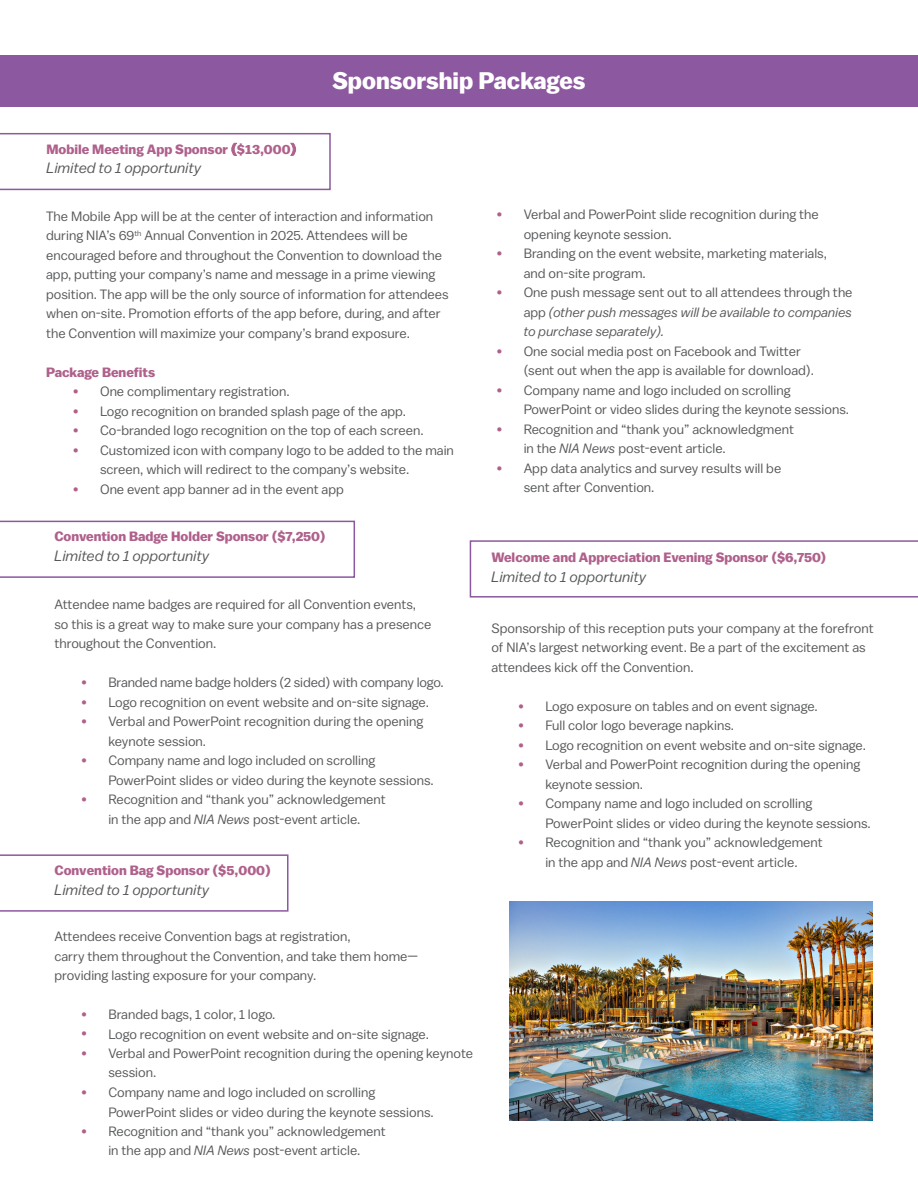
<style>
.page{position:relative;width:918px;height:1188px;background:#fff}
.page>*{position:absolute;margin:0;border:0;box-sizing:border-box;transform-origin:0 0}
.t1{font:700 24px "Balto";color:#fff}
.Default{font:italic 15px "Balto";color:#57585a}
.Default-2{font:13.5px/19.5px "Balto";color:#57585a}
.Default-3{font:700 13.5px "Balto";color:#af608b}
.t2{font:italic 13.5px/19.5px "Balto";color:#57585a;text-align:justify}
.s1{color:#af608b}
.s2{font-style:italic}
.s3{font-style:normal;color:#af608b}
.s4{font-style:normal}
</style>
<div class="page">
<div style="left:0;top:55px;width:918px;height:52px;background:#8c589f"></div>
<svg style="left:0;top:133px;width:331px;height:57px"></svg>
<div style="left:0;top:521px;width:355px;height:57px;border:2px solid #8c589f"></div>
<svg style="left:0;top:854px;width:289px;height:58px"></svg>
<svg style="left:470px;top:540px;width:448px;height:58px"></svg>
<img style="left:510px;top:902px;width:362px;height:219px">
<p class="t1" style="left:332px;top:66px;width:255px">Sponsorship Packages</p>
<p class="Default-3" style="left:46px;top:141px;width:251px">Mobile Meeting App Sponsor ($13,000)</p>
<p class="Default" style="left:46px;top:159px;width:156px">Limited to 1 opportunity</p>
<p class="Default-2" style="left:46px;top:206px;width:404px">The Mobile App will be at the center of interaction and information during NIA’s 69<sup>th</sup> Annual Convention in 2025. Attendees will be encouraged before and throughout the Convention to download the app, putting your company’s name and message in a prime viewing position. The app will be the only source of information for attendees when on-site. Promotion efforts of the app before, during, and after the Convention will maximize your company’s brand exposure.</p>
<p class="Default-3" style="left:46px;top:364px;width:111px">Package Benefits</p>
<p class="Default-2" style="left:73px;top:382px;width:218px"><span class="s1">•</span> One complimentary registration.</p>
<p class="Default-2" style="left:73px;top:401px;width:334px"><span class="s1">•</span> Logo recognition on branded splash page of the app.</p>
<p class="Default-2" style="left:73px;top:421px;width:352px"><span class="s1">•</span> Co-branded logo recognition on the top of each screen.</p>
<p class="Default-2" style="left:100px;top:440px;width:355px;text-indent:-27px"><span class="s1">•</span> Customized icon with company logo to be added to the main screen, which will redirect to the company’s website.</p>
<p class="Default-2" style="left:73px;top:479px;width:272px"><span class="s1">•</span> One event app banner ad in the event app</p>
<p class="Default-3" style="left:54px;top:528px;width:273px">Convention Badge Holder Sponsor ($7,250)</p>
<p class="Default" style="left:54px;top:546px;width:156px">Limited to 1 opportunity</p>
<p class="Default-2" style="left:54px;top:595px;width:379px">Attendee name badges are required for all Convention events, so this is a great way to make sure your company has a presence throughout the Convention.</p>
<p class="Default-2" style="left:81px;top:673px;width:364px"><span class="s1">•</span> Branded name badge holders (2 sided) with company logo.</p>
<p class="Default-2" style="left:81px;top:692px;width:349px"><span class="s1">•</span> Logo recognition on event website and on-site signage.</p>
<p class="Default-2" style="left:108px;top:712px;width:316px;text-indent:-27px"><span class="s1">•</span> Verbal and PowerPoint recognition during the opening keynote session.</p>
<p class="Default-2" style="left:108px;top:751px;width:327px;text-indent:-27px"><span class="s1">•</span> Company name and logo included on scrolling<br>PowerPoint slides or video during the keynote sessions.</p>
<p class="Default-2" style="left:81px;top:790px;width:306px;text-align:center"><span class="s1">•</span> Recognition and “thank you” acknowledgement in the app and <span class="s2">NIA News</span> post-event article.</p>
<p class="Default-3" style="left:54px;top:862px;width:218px">Convention Bag Sponsor ($5,000)</p>
<p class="Default" style="left:54px;top:880px;width:156px">Limited to 1 opportunity</p>
<p class="Default-2" style="left:54px;top:926px;width:365px">Attendees receive Convention bags at registration,<br>carry them throughout the Convention, and take them home— providing lasting exposure for your company.</p>
<p class="Default-2" style="left:81px;top:1004px;width:196px"><span class="s1">•</span> Branded bags, 1 color, 1 logo.</p>
<p class="Default-2" style="left:81px;top:1024px;width:349px"><span class="s1">•</span> Logo recognition on event website and on-site signage.</p>
<p class="Default-2" style="left:108px;top:1043px;width:366px;text-indent:-27px"><span class="s1">•</span> Verbal and PowerPoint recognition during the opening keynote session.</p>
<p class="Default-2" style="left:108px;top:1082px;width:327px;text-indent:-27px"><span class="s1">•</span> Company name and logo included on scrolling<br>PowerPoint slides or video during the keynote sessions.</p>
<p class="Default-2" style="left:81px;top:1121px;width:306px;text-align:center"><span class="s1">•</span> Recognition and “thank you” acknowledgement in the app and <span class="s2">NIA News</span> post-event article.</p>
<p class="Default-2" style="left:524px;top:205px;width:297px;text-indent:-27px"><span class="s1">•</span> Verbal and PowerPoint slide recognition during the opening keynote session.</p>
<p class="Default-2" style="left:524px;top:244px;width:305px;text-indent:-27px"><span class="s1">•</span> Branding on the event website, marketing materials, and on-site program.</p>
<p class="t2" style="left:524px;top:283px;width:330px;text-indent:-27px"><span class="s3">•</span> <span class="s4">One push message sent out to all attendees through the app</span> (other push messages will be available to companies to purchase separately).</p>
<p class="Default-2" style="left:524px;top:341px;width:292px;text-indent:-27px"><span class="s1">•</span> One social media post on Facebook and Twitter (sent out when the app is available for download).</p>
<p class="Default-2" style="left:524px;top:380px;width:327px;text-indent:-27px"><span class="s1">•</span> Company name and logo included on scrolling<br>PowerPoint or video slides during the keynote sessions.</p>
<p class="Default-2" style="left:524px;top:419px;width:272px;text-indent:-27px"><span class="s1">•</span> Recognition and “thank you” acknowledgment in the <span class="s2">NIA News</span> post-event article.</p>
<p class="Default-2" style="left:524px;top:458px;width:259px;text-indent:-27px"><span class="s1">•</span> App data analytics and survey results will be sent after Convention.</p>
<p class="Default-3" style="left:491px;top:549px;width:336px">Welcome and Appreciation Evening Sponsor ($6,750)</p>
<p class="Default" style="left:491px;top:567px;width:156px">Limited to 1 opportunity</p>
<p class="Default-2" style="left:491px;top:618px;width:384px">Sponsorship of this reception puts your company at the forefront of NIA’s largest networking event. Be a part of the excitement as attendees kick off the Convention.</p>
<p class="Default-2" style="left:518px;top:696px;width:301px"><span class="s1">•</span> Logo exposure on tables and on event signage.</p>
<p class="Default-2" style="left:518px;top:715px;width:217px"><span class="s1">•</span> Full color logo beverage napkins.</p>
<p class="Default-2" style="left:518px;top:735px;width:349px"><span class="s1">•</span> Logo recognition on event website and on-site signage.</p>
<p class="Default-2" style="left:545px;top:754px;width:316px;text-indent:-27px"><span class="s1">•</span> Verbal and PowerPoint recognition during the opening keynote session.</p>
<p class="Default-2" style="left:545px;top:793px;width:327px;text-indent:-27px"><span class="s1">•</span> Company name and logo included on scrolling<br>PowerPoint slides or video during the keynote sessions.</p>
<p class="Default-2" style="left:518px;top:832px;width:306px;text-align:center"><span class="s1">•</span> Recognition and “thank you” acknowledgement in the app and <span class="s2">NIA News</span> post-event article.</p>
</div>
